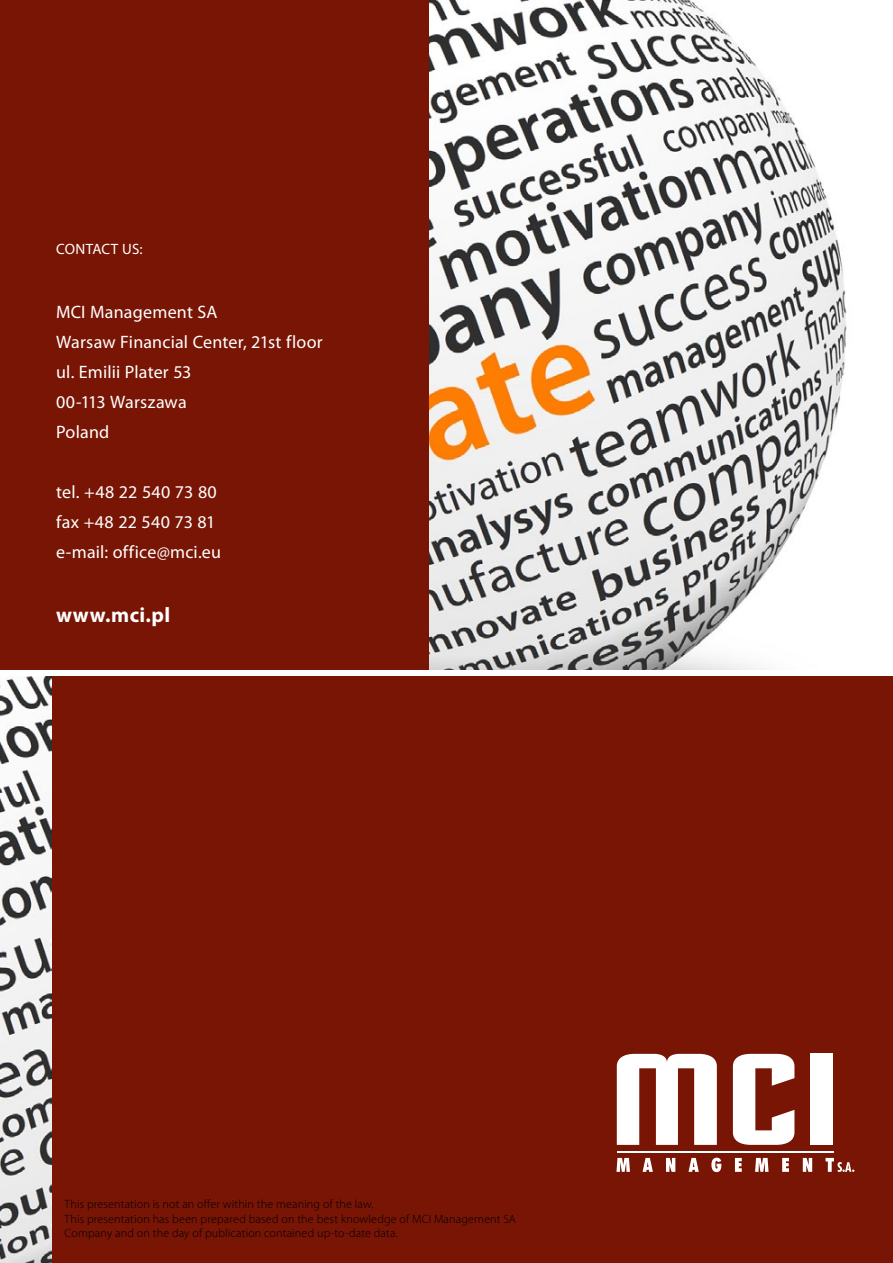
<style>
.page{position:relative;width:893px;height:1263px;background:#791504}
.page>*{position:absolute;margin:0;border:0;box-sizing:border-box;transform-origin:0 0}
.Tytul_w_kontrze{font:700 21px "Myriad Pro";letter-spacing:.02em;color:#fff}
.Tytul_w_kontrze-2{font:18px/30px "Myriad Pro";letter-spacing:.01em;color:#fff}
.Tytul_w_kontrze-3{font:15px "Myriad Pro";letter-spacing:.01em;color:#fff}
.Tekst{font:300 12px/14.4px "Myriad Pro";letter-spacing:.015em;color:#000007}
</style>
<div class="page">
<img style="left:429px;top:0;width:464px;height:670px">
<img style="left:0;top:675px;width:51px;height:588px">
<div style="left:0;top:670px;width:893px;height:5px;background:#fff"></div>
<svg style="left:616px;top:1158px;width:14px;height:14px"></svg>
<svg style="left:643px;top:1158px;width:10px;height:14px"></svg>
<svg style="left:666px;top:1158px;width:9px;height:14px"></svg>
<svg style="left:688px;top:1158px;width:11px;height:14px"></svg>
<svg style="left:711px;top:1158px;width:10px;height:14px"></svg>
<svg style="left:735px;top:1158px;width:7px;height:14px"></svg>
<svg style="left:755px;top:1158px;width:13px;height:14px"></svg>
<svg style="left:782px;top:1158px;width:7px;height:14px"></svg>
<svg style="left:803px;top:1158px;width:9px;height:14px"></svg>
<svg style="left:825px;top:1158px;width:29px;height:14px"></svg>
<hr style="left:617px;top:1151px;width:217px;height:1px;background:#fff">
<svg style="left:617px;top:1054px;width:100px;height:91px"></svg>
<svg style="left:733px;top:1054px;width:61px;height:91px"></svg>
<div style="left:811px;top:1054px;width:22px;height:91px;background:#fff"></div>
<p class="Tytul_w_kontrze-3" style="left:56px;top:239px;width:88px">CONTACT US:</p>
<p class="Tytul_w_kontrze-2" style="left:56px;top:297px;width:268px">MCI Management SA<br>Warsaw Financial Center, 21st floor ul. Emilii Plater 53<br>00-113 Warszawa<br>Poland</p>
<p class="Tytul_w_kontrze-2" style="left:56px;top:477px;width:166px">tel. +48 22 540 73 80 fax +48 22 540 73 81 e-mail: office@mci.eu</p>
<p class="Tytul_w_kontrze" style="left:56px;top:601px;width:116px">www.mci.pl</p>
<p class="Tekst" style="left:65px;top:1197px;width:453px">This presentation is not an offer within the meaning of the law.<br>This presentation has been prepared based on the best knowledge of MCI Management SA<br>Company and on the day of publication contained up-to-date data.</p>
</div>
